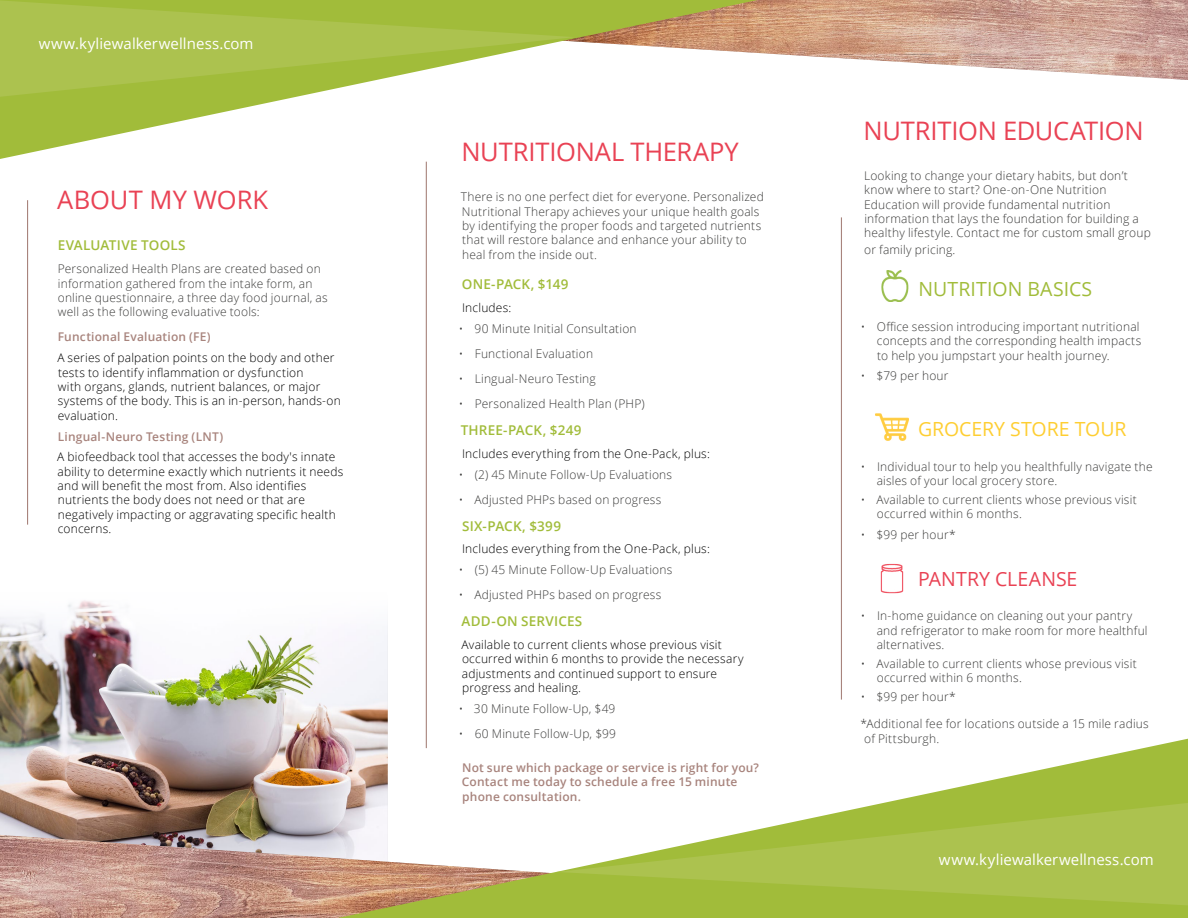
<style>
.page{position:relative;width:1188px;height:918px;background:#fff}
.page>*{position:absolute;margin:0;border:0;box-sizing:border-box;transform-origin:0 0}
.t1{font:25.5px "Open Sans";letter-spacing:-.005em;color:#e94254}
.t2{font:19.5px "Open Sans";letter-spacing:-.005em;color:#fece32}
.t3{font:19.5px "Open Sans";letter-spacing:.005em;color:#a1bc3a}
.t4{font:19.5px "Open Sans";color:#e94254}
.t5{font:15px "Open Sans";letter-spacing:.005em;color:#fff}
.t6{font:600 13.5px "Open Sans";letter-spacing:.01em;color:#a1bc3a}
.t7{font:300 12px/14.4px "Open Sans";letter-spacing:.015em;color:#3b3b3a}
.t8{font:300 12px/14.4px "Open Sans";letter-spacing:.015em;color:#000}
.t9{font:600 12px/14.4px "Open Sans";letter-spacing:.015em;color:#a8847d}
</style>
<div class="page">
<img style="left:0;top:600px;width:388px;height:235px">
<img style="left:0;top:835px;width:338px;height:83px">
<img style="left:881px;top:270px;width:28px;height:31px">
<img style="left:758px;top:0;width:430px;height:80px">
<svg style="left:0;top:0;width:758px;height:159px"></svg>
<svg style="left:0;top:0;width:575px;height:97px;background:#b4c861"></svg>
<hr style="left:27px;top:200px;width:1px;height:325px;background:#a8847d">
<hr style="left:426px;top:162px;width:1px;height:586px;background:#a8847d">
<hr style="left:841px;top:217px;width:1px;height:483px;background:#a8847d">
<svg style="left:338px;top:739px;width:850px;height:179px"></svg>
<svg style="left:557px;top:803px;width:631px;height:102px;fill:#acc24f"></svg>
<img style="left:875px;top:413px;width:34px;height:28px">
<img style="left:880px;top:563px;width:24px;height:31px">
<p class="t5" style="left:39px;top:33px;width:216px">www.kyliewalkerwellness.com</p>
<h1 class="t1" style="left:57px;top:182px;width:212px">ABOUT MY WORK</h1>
<p class="t6" style="left:58px;top:236px;width:129px">EVALUATIVE TOOLS</p>
<p class="t7" style="left:58px;top:261px;width:272px">Personalized Health Plans are created based on information gathered from the intake form, an online questionnaire, a three day food journal, as well as the following evaluative tools:</p>
<p class="t9" style="left:58px;top:330px;width:154px">Functional Evaluation (FE)</p>
<p class="t8" style="left:57px;top:350px;width:285px">A series of palpation points on the body and other tests to identify inflammation or dysfunction<br>with organs, glands, nutrient balances, or major systems of the body. This is an in-person, hands-on evaluation.</p>
<p class="t9" style="left:58px;top:429px;width:167px">Lingual-Neuro Testing (LNT)</p>
<p class="t8" style="left:57px;top:449px;width:288px">A biofeedback tool that accesses the body's innate ability to determine exactly which nutrients it needs and will benefit the most from. Also identifies nutrients the body does not need or that are negatively impacting or aggravating specific health concerns.</p>
<h1 class="t1" style="left:461px;top:135px;width:279px">NUTRITIONAL THERAPY</h1>
<p class="t7" style="left:461px;top:189px;width:305px">There is no one perfect diet for everyone. Personalized Nutritional Therapy achieves your unique health goals by identifying the proper foods and targeted nutrients that will restore balance and enhance your ability to heal from the inside out.</p>
<p class="t6" style="left:462px;top:275px;width:108px">ONE-PACK, $149</p>
<p class="t8" style="left:462px;top:300px;width:51px">Includes:</p>
<p class="t7" style="left:459px;top:321px;width:179px">• 90 Minute Initial Consultation</p>
<p class="t7" style="left:459px;top:346px;width:136px">• Functional Evaluation</p>
<p class="t7" style="left:459px;top:371px;width:138px">• Lingual-Neuro Testing</p>
<p class="t7" style="left:459px;top:396px;width:187px">• Personalized Health Plan (PHP)</p>
<p class="t6" style="left:461px;top:421px;width:122px">THREE-PACK, $249</p>
<p class="t8" style="left:462px;top:446px;width:249px">Includes everything from the One-Pack, plus:</p>
<p class="t7" style="left:459px;top:467px;width:215px">• (2) 45 Minute Follow-Up Evaluations</p>
<p class="t7" style="left:459px;top:492px;width:204px">• Adjusted PHPs based on progress</p>
<p class="t6" style="left:462px;top:516px;width:100px">SIX-PACK, $399</p>
<p class="t8" style="left:462px;top:542px;width:249px">Includes everything from the One-Pack, plus:</p>
<p class="t7" style="left:459px;top:562px;width:215px">• (5) 45 Minute Follow-Up Evaluations</p>
<p class="t7" style="left:459px;top:587px;width:204px">• Adjusted PHPs based on progress</p>
<p class="t6" style="left:462px;top:612px;width:122px">ADD-ON SERVICES</p>
<p class="t8" style="left:462px;top:637px;width:284px">Available to current clients whose previous visit occurred within 6 months to provide the necessary adjustments and continued support to ensure progress and healing.</p>
<p class="t7" style="left:459px;top:701px;width:158px">• 30 Minute Follow-Up, $49</p>
<p class="t7" style="left:459px;top:726px;width:159px">• 60 Minute Follow-Up, $99</p>
<p class="t9" style="left:462px;top:760px;width:298px">Not sure which package or service is right for you?<br>Contact me today to schedule a free 15 minute phone consultation.</p>
<h1 class="t1" style="left:864px;top:113px;width:282px">NUTRITION EDUCATION</h1>
<p class="t7" style="left:864px;top:168px;width:288px">Looking to change your dietary habits, but don’t know where to start? One-on-One Nutrition Education will provide fundamental nutrition information that lays the foundation for building a healthy lifestyle. Contact me for custom small group</p>
<p class="t7" style="left:864px;top:242px;width:93px">or family pricing.</p>
<h2 class="t3" style="left:919px;top:276px;width:175px">NUTRITION BASICS</h2>
<p class="t7" style="left:877px;top:319px;width:266px;text-indent:-16px">• Office session introducing important nutritional concepts and the corresponding health impacts to help you jumpstart your health journey.</p>
<p class="t7" style="left:861px;top:368px;width:89px">• $79 per hour</p>
<h2 class="t2" style="left:918px;top:416px;width:210px">GROCERY STORE TOUR</h2>
<p class="t7" style="left:877px;top:459px;width:277px;text-indent:-16px">• Individual tour to help you healthfully navigate the aisles of your local grocery store.</p>
<p class="t7" style="left:877px;top:492px;width:261px;text-indent:-16px">• Available to current clients whose previous visit occurred within 6 months.</p>
<p class="t7" style="left:861px;top:527px;width:96px">• $99 per hour*</p>
<h2 class="t4" style="left:918px;top:565px;width:161px">PANTRY CLEANSE</h2>
<p class="t7" style="left:877px;top:608px;width:272px;text-indent:-16px">• In-home guidance on cleaning out your pantry and refrigerator to make room for more healthful alternatives.</p>
<p class="t7" style="left:877px;top:656px;width:261px;text-indent:-16px">• Available to current clients whose previous visit occurred within 6 months.</p>
<p class="t7" style="left:861px;top:689px;width:96px">• $99 per hour*</p>
<p class="t7" style="left:864px;top:717px;width:286px;text-indent:-4px">*Additional fee for locations outside a 15 mile radius of Pittsburgh.</p>
<p class="t5" style="left:939px;top:850px;width:216px">www.kyliewalkerwellness.com</p>
</div>
